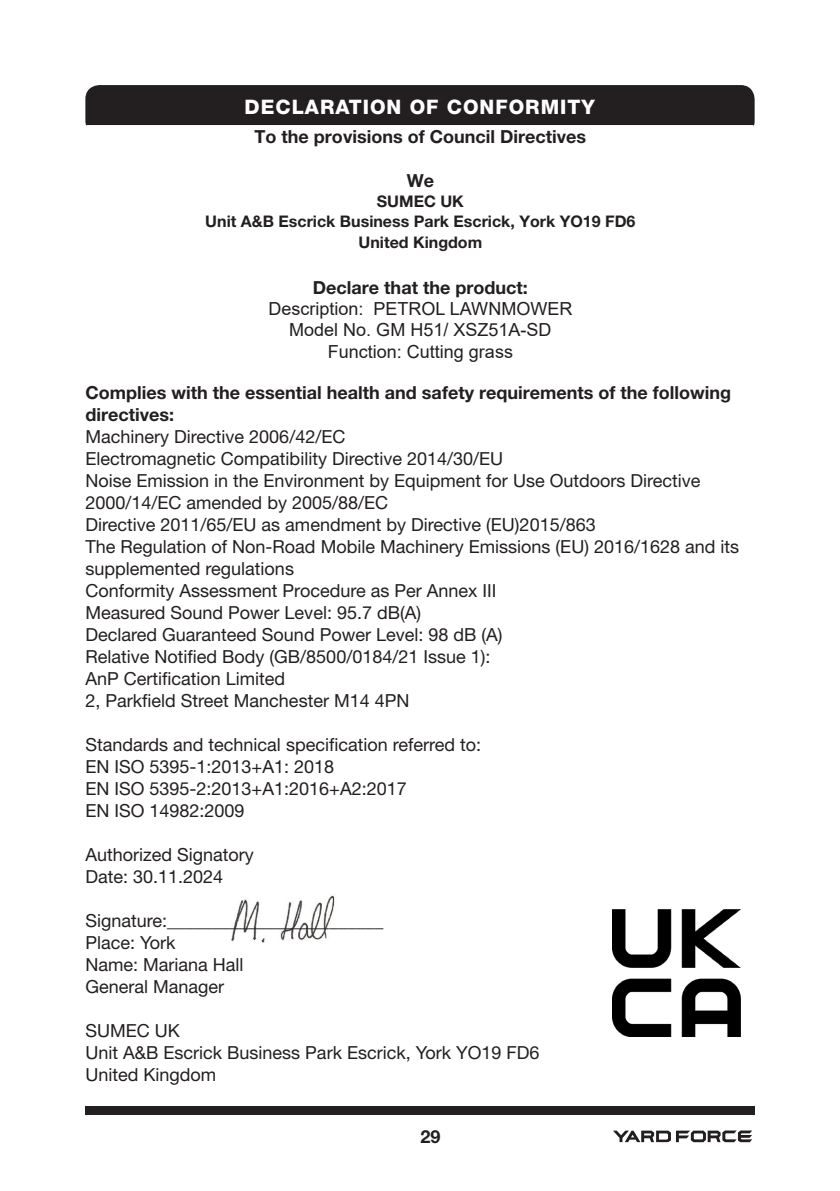
<style>
.page{position:relative;width:840px;height:1191px;background:#fff}
.page>*{position:absolute;margin:0;border:0;box-sizing:border-box;transform-origin:0 0}
.t1{font:800 20px "Helvetica Neue LT Pro";letter-spacing:.05em;color:#fff}
.t2{font:18px/22px "Helvetica Neue LT Std";color:#231f20}
.t3{font:700 18px/22px "Helvetica Neue LT Pro";color:#231f20}
.t4{font:18px "Arial";color:#231f20}
.t5{font:700 16px "Helvetica Neue LT Pro";color:#231f20}
</style>
<div class="page">
<div style="left:85px;top:1106px;width:669px;height:8px;background:#231f20"></div>
<svg style="left:613px;top:1130px;width:138px;height:12px"></svg>
<img style="left:231px;top:895px;width:104px;height:48px">
<svg style="left:85px;top:85px;width:669px;height:42px;background:#2e2a2b"></svg>
<img style="left:612px;top:909px;width:127px;height:127px">
<p class="t1" style="left:244px;top:95px;width:351px">DECLARATION OF CONFORMITY</p>
<p class="t3" style="left:254px;top:125px;width:333px">To the provisions of Council Directives</p>
<p class="t3" style="left:406px;top:169px;width:29px">We</p>
<p class="t5" style="left:376px;top:192px;width:88px">SUMEC UK</p>
<p class="t5" style="left:205px;top:212px;width:431px">Unit A&amp;B Escrick Business Park Escrick, York YO19 FD6</p>
<p class="t5" style="left:358px;top:233px;width:125px">United Kingdom</p>
<p class="t3" style="left:313px;top:276px;width:216px">Declare that the product:</p>
<p class="t4" style="left:268px;top:296px;width:305px">Description: PETROL LAWNMOWER</p>
<p class="t4" style="left:289px;top:317px;width:264px">Model No. GM H51/ XSZ51A-SD</p>
<p class="t4" style="left:327px;top:339px;width:187px">Function: Cutting grass</p>
<p class="t3" style="left:85px;top:381px;width:647px">Complies with the essential health and safety requirements of the following directives:</p>
<p class="t2" style="left:85px;top:425px;width:261px">Machinery Directive 2006/42/EC</p>
<p class="t2" style="left:85px;top:447px;width:419px">Electromagnetic Compatibility Directive 2014/30/EU</p>
<p class="t2" style="left:85px;top:469px;width:616px">Noise Emission in the Environment by Equipment for Use Outdoors Directive<br>2000/14/EC amended by 2005/88/EC</p>
<p class="t2" style="left:85px;top:513px;width:511px">Directive 2011/65/EU as amendment by Directive (EU)2015/863</p>
<p class="t2" style="left:85px;top:535px;width:655px">The Regulation of Non-Road Mobile Machinery Emissions (EU) 2016/1628 and its supplemented regulations</p>
<p class="t2" style="left:85px;top:579px;width:412px">Conformity Assessment Procedure as Per Annex III</p>
<p class="t2" style="left:85px;top:601px;width:337px">Measured Sound Power Level: 95.7 dB(A)</p>
<p class="t2" style="left:85px;top:623px;width:418px">Declared Guaranteed Sound Power Level: 98 dB (A)</p>
<p class="t2" style="left:85px;top:645px;width:406px">Relative Notified Body (GB/8500/0184/21 Issue 1):</p>
<p class="t2" style="left:85px;top:667px;width:201px">AnP Certification Limited</p>
<p class="t2" style="left:85px;top:689px;width:325px">2, Parkfield Street Manchester M14 4PN</p>
<p class="t2" style="left:85px;top:733px;width:397px">Standards and technical specification referred to:</p>
<p class="t2" style="left:85px;top:755px;width:250px">EN ISO 5395-1:2013+A1: 2018</p>
<p class="t2" style="left:85px;top:777px;width:323px">EN ISO 5395-2:2013+A1:2016+A2:2017</p>
<p class="t2" style="left:85px;top:799px;width:161px">EN ISO 14982:2009</p>
<p class="t2" style="left:85px;top:843px;width:170px">Authorized Signatory</p>
<p class="t2" style="left:85px;top:865px;width:139px">Date: 30.11.2024</p>
<p class="t2" style="left:85px;top:909px;width:299px">Signature:________________________</p>
<p class="t2" style="left:85px;top:931px;width:91px">Place: York</p>
<p class="t2" style="left:85px;top:953px;width:160px">Name: Mariana Hall</p>
<p class="t2" style="left:85px;top:975px;width:140px">General Manager</p>
<p class="t2" style="left:85px;top:1019px;width:96px">SUMEC UK</p>
<p class="t2" style="left:85px;top:1041px;width:455px">Unit A&amp;B Escrick Business Park Escrick, York YO19 FD6</p>
<p class="t2" style="left:85px;top:1063px;width:132px">United Kingdom</p>
<p class="t3" style="left:420px;top:1125px;width:22px">29</p>
</div>
